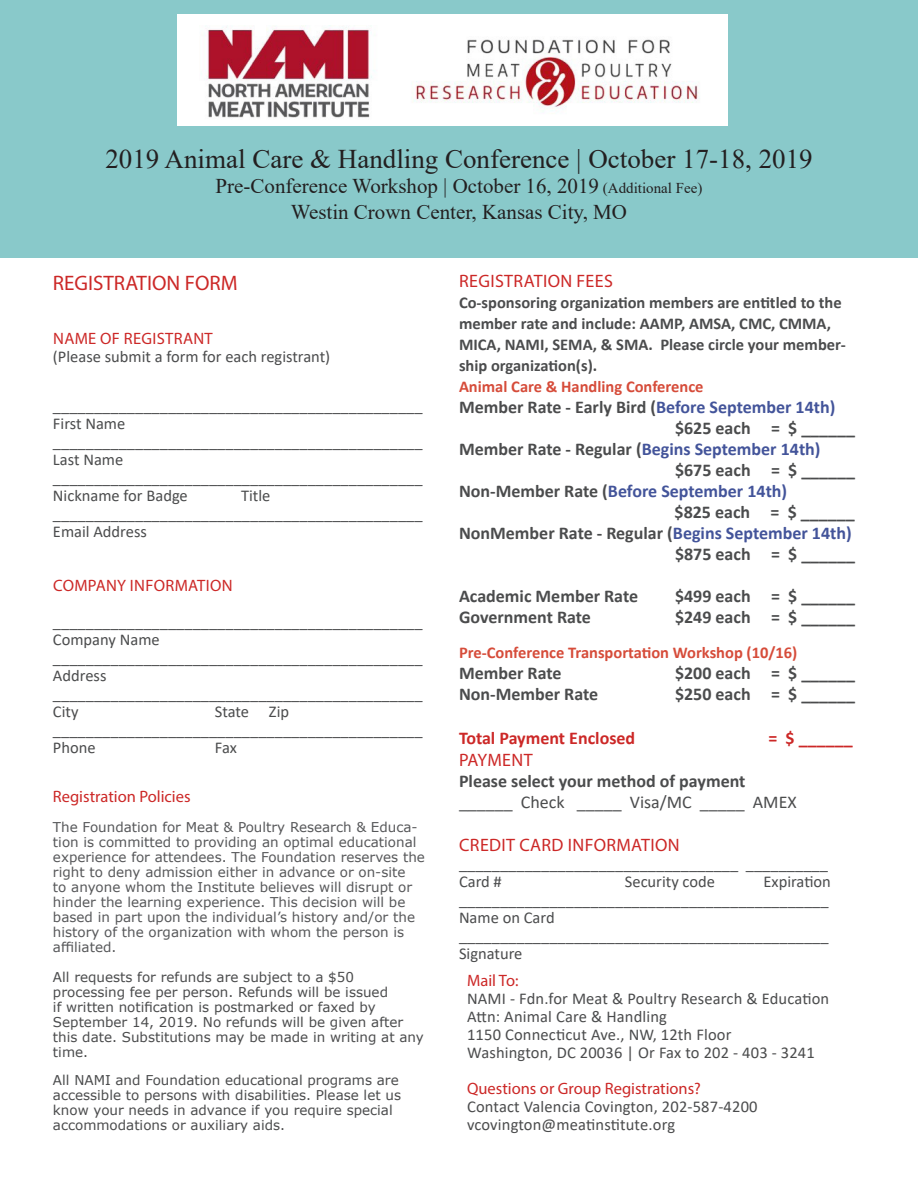
<style>
.page{position:relative;width:918px;height:1188px;background:#fff}
.page>*{position:absolute;margin:0;border:0;box-sizing:border-box;transform-origin:0 0}
.t1{font:27px "Times New Roman";color:#231f20}
.t2{font:21px "Times New Roman";color:#231f20}
.registration_form{font:21px "Myriad Pro";color:#cc2827}
.t3{font:700 18px/21px "Calibri";color:#4b4c4d}
.t4{font:700 18px "Calibri";color:#43549a}
.t5{font:18px "Calibri";color:#4b4c4d}
.t6{font:700 18px "Calibri";color:#cc2827}
.registration_form-2{font:18px "Myriad Pro";letter-spacing:.02em;color:#cc2827}
.registration_titles{font:18px "Myriad Pro";letter-spacing:.02em;color:#cc2827}
.registration_form-3{font:16.5px/18px "Calibri";color:#4b4c4d}
.t7{font:700 16.5px/21px "Calibri";color:#4b4c4d}
.t8{font:700 16.5px "Calibri";color:#d64c3a}
.registration_titles-2{font:16.5px "Myriad Pro";letter-spacing:.02em;color:#cc2827}
.registration_form-4{font:16.5px "Myriad Pro";color:#cc2827}
.registration_policie{font:13.5px/15px "Verdana";color:#4b4c4d}
.registration_form-5{font:13.5px/15px "Verdana";color:#57585a}
.s1{font-size:15px}
.s2{color:#43549a}
.s3{color:#4b4c4d}
.s4{font-family:"Myriad Pro";color:#cc2827}
</style>
<div class="page">
<div style="left:0;top:0;width:918px;height:257px;background:#89c9ca"></div>
<img style="left:178px;top:14px;width:550px;height:112px">
<p class="t1" style="left:105px;top:140px;width:709px">2019 Animal Care &amp; Handling Conference | October 17-18, 2019</p>
<p class="t2" style="left:216px;top:171px;width:488px">Pre-Conference Workshop | October 16, 2019 <span class="s1">(Additional Fee)</span></p>
<p class="t2" style="left:291px;top:197px;width:338px">Westin Crown Center, Kansas City, MO</p>
<p class="registration_form" style="left:53px;top:270px;width:186px">REGISTRATION FORM</p>
<p class="registration_titles-2" style="left:53px;top:328px;width:161px">NAME OF REGISTRANT</p>
<p class="registration_form-3" style="left:53px;top:347px;width:279px">(Please submit a form for each registrant)</p>
<p class="registration_form-3" style="left:53px;top:396px;width:371px">_____________________________________________</p>
<p class="registration_form-3" style="left:53px;top:414px;width:74px">First Name</p>
<p class="registration_form-3" style="left:53px;top:432px;width:371px">_____________________________________________</p>
<p class="registration_form-3" style="left:53px;top:450px;width:72px">Last Name</p>
<p class="registration_form-3" style="left:53px;top:468px;width:371px">_____________________________________________</p>
<p class="registration_form-3" style="left:53px;top:486px;width:136px">Nickname for Badge</p>
<p class="registration_form-3" style="left:241px;top:486px;width:31px">Title</p>
<p class="registration_form-3" style="left:53px;top:504px;width:371px">_____________________________________________</p>
<p class="registration_form-3" style="left:53px;top:522px;width:95px">Email Address</p>
<p class="registration_titles-2" style="left:53px;top:575px;width:181px">COMPANY INFORMATION</p>
<p class="registration_form-3" style="left:53px;top:612px;width:371px">_____________________________________________</p>
<p class="registration_form-3" style="left:53px;top:630px;width:108px">Company Name</p>
<p class="registration_form-3" style="left:53px;top:648px;width:371px">_____________________________________________</p>
<p class="registration_form-3" style="left:53px;top:666px;width:55px">Address</p>
<p class="registration_form-3" style="left:53px;top:684px;width:371px">_____________________________________________</p>
<p class="registration_form-3" style="left:53px;top:702px;width:27px">City</p>
<p class="registration_form-3" style="left:215px;top:702px;width:76px">State Zip</p>
<p class="registration_form-3" style="left:53px;top:720px;width:371px">_____________________________________________</p>
<p class="registration_form-3" style="left:53px;top:738px;width:44px">Phone</p>
<p class="registration_form-3" style="left:215px;top:738px;width:24px">Fax</p>
<p class="registration_form-4" style="left:53px;top:786px;width:139px">Registration Policies</p>
<p class="registration_form-5" style="left:53px;top:819px;width:373px">The Foundation for Meat &amp; Poultry Research &amp; Educa&shy;tion is committed to providing an optimal educational experience for attendees. The Foundation reserves the right to deny admission either in advance or on-site<br>to anyone whom the Institute believes will disrupt or hinder the learning experience. This decision will be based in part upon the individual’s history and/or the history of the organization with whom the person is affiliated.</p>
<p class="registration_policie" style="left:53px;top:969px;width:372px">All requests for refunds are subject to a $50 processing fee per person. Refunds will be issued<br>if written notification is postmarked or faxed by September 14, 2019. No refunds will be given after this date. Substitutions may be made in writing at any time.</p>
<p class="registration_policie" style="left:53px;top:1073px;width:350px">All NAMI and Foundation educational programs are accessible to persons with disabilities. Please let us know your needs in advance if you require special accommodations or auxiliary aids.</p>
<p class="registration_titles" style="left:459px;top:270px;width:155px">REGISTRATION FEES</p>
<p class="t7" style="left:459px;top:292px;width:388px">Co-sponsoring organization members are entitled to the member rate and include: AAMP, AMSA, CMC, CMMA, MICA, NAMI, SEMA, &amp; SMA. Please circle your member&shy;ship organization(s).</p>
<p class="t8" style="left:459px;top:375px;width:246px">Animal Care &amp; Handling Conference</p>
<p class="t3" style="left:459px;top:396px;width:378px">Member Rate - Early Bird (<span class="s2">Before September 14th)</span></p>
<p class="t3" style="left:675px;top:417px;width:182px">$625 each = $ ______</p>
<p class="t3" style="left:675px;top:438px;width:182px;text-indent:-216px">Member Rate - Regular (<span class="s2">Begins September 14th) </span>$675 each = $ ______</p>
<p class="t4" style="left:459px;top:478px;width:330px"><span class="s3">Non-Member Rate (</span>Before September 14th)</p>
<p class="t3" style="left:675px;top:501px;width:182px">$825 each = $ ______</p>
<p class="t3" style="left:459px;top:522px;width:394px">NonMember Rate - Regular (<span class="s2">Begins September 14th)</span></p>
<p class="t3" style="left:675px;top:543px;width:182px">$875 each = $ ______</p>
<p class="t3" style="left:459px;top:585px;width:181px">Academic Member Rate</p>
<p class="t3" style="left:675px;top:585px;width:182px">$499 each = $ ______</p>
<p class="t3" style="left:459px;top:606px;width:133px">Government Rate</p>
<p class="t3" style="left:675px;top:606px;width:182px">$249 each = $ ______</p>
<p class="t8" style="left:459px;top:641px;width:340px">Pre-Conference Transportation Workshop (10/16)</p>
<p class="t3" style="left:459px;top:663px;width:104px">Member Rate</p>
<p class="t3" style="left:675px;top:663px;width:182px">$200 each = $ ______</p>
<p class="t3" style="left:459px;top:684px;width:141px">Non-Member Rate</p>
<p class="t3" style="left:675px;top:684px;width:182px">$250 each = $ ______</p>
<p class="t6" style="left:459px;top:726px;width:178px">Total Payment Enclosed</p>
<p class="t6" style="left:769px;top:726px;width:86px">= $ ______</p>
<p class="registration_form-2" style="left:459px;top:749px;width:75px">PAYMENT</p>
<p class="t3" style="left:459px;top:770px;width:288px">Please select your method of payment</p>
<p class="t5" style="left:459px;top:789px;width:339px">______ Check _____ Visa/MC _____ AMEX</p>
<p class="registration_form-2" style="left:459px;top:834px;width:222px">CREDIT CARD INFORMATION</p>
<p class="registration_form-3" style="left:459px;top:854px;width:371px">__________________________________ __________</p>
<p class="registration_form-3" style="left:459px;top:872px;width:44px">Card #</p>
<p class="registration_form-3" style="left:625px;top:872px;width:92px">Security code</p>
<p class="registration_form-3" style="left:764px;top:872px;width:69px">Expiration</p>
<p class="registration_form-3" style="left:459px;top:890px;width:371px">_____________________________________________</p>
<p class="registration_form-3" style="left:459px;top:908px;width:97px">Name on Card</p>
<p class="registration_form-3" style="left:459px;top:926px;width:371px">_____________________________________________</p>
<p class="registration_form-3" style="left:459px;top:944px;width:65px">Signature</p>
<p class="registration_form-3" style="left:467px;top:971px;width:364px"><span class="s4">Mail To:<br></span>NAMI - Fdn.for Meat &amp; Poultry Research &amp; Education Attn: Animal Care &amp; Handling<br>1150 Connecticut Ave., NW, 12th Floor<br>Washington, DC 20036 | Or Fax to 202 - 403 - 3241</p>
<p class="registration_form-3" style="left:467px;top:1079px;width:292px"><span class="s4">Questions or Group Registrations?<br></span>Contact Valencia Covington, 202-587-4200</p>
<p class="registration_form-3" style="left:467px;top:1115px;width:210px">vcovington@meatinstitute.org</p>
</div>
